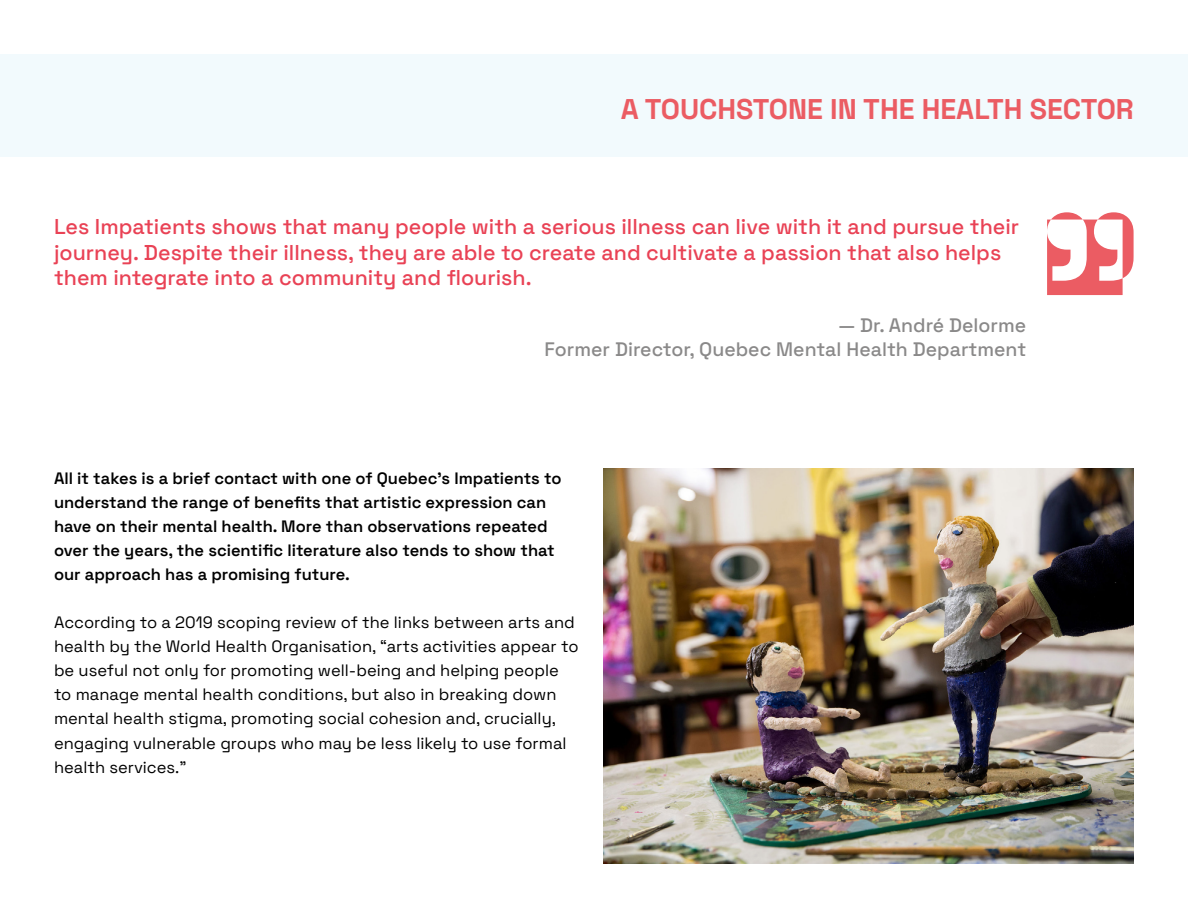
<style>
.page{position:relative;width:1188px;height:918px;background:#fff}
.page>*{position:absolute;margin:0;border:0;box-sizing:border-box;transform-origin:0 0}
.t1{font:700 28.5px "Space Grotesk";color:#eb5c63}
.t2{font:500 21.45px/25.8px "Space Grotesk";color:#e94255}
.t3{font:500 19.5px/23.4px "Space Grotesk";color:#8a8989;text-align:right}
.t4{font:16.5px/24px "Space Grotesk";color:#000}
.t5{font:600 16.5px/24px "Space Grotesk";color:#000}
</style>
<div class="page">
<div style="left:0;top:54px;width:1188px;height:103px;background:#f2fafd"></div>
<svg style="left:1047px;top:212px;width:87px;height:83px"></svg>
<img style="left:603px;top:468px;width:531px;height:396px">
<h1 class="t1" style="left:621px;top:89px;width:515px">A TOUCHSTONE IN THE HEALTH SECTOR</h1>
<h2 class="t2" style="left:54px;top:212px;width:967px">Les Impatients shows that many people with a serious illness can live with it and pursue their journey. Despite their illness, they are able to create and cultivate a passion that also helps them integrate into a community and flourish.</h2>
<p class="t3" style="left:545px;top:313px;width:483px">— Dr. André Delorme<br>Former Director, Quebec Mental Health Department</p>
<p class="t5" style="left:54px;top:466px;width:509px">All it takes is a brief contact with one of Quebec’s Impatients to understand the range of benefits that artistic expression can have on their mental health. More than observations repeated over the years, the scientific literature also tends to show that our approach has a promising future.</p>
<p class="t4" style="left:54px;top:610px;width:526px">According to a 2019 scoping review of the links between arts and health by the World Health Organisation, “arts activities appear to be useful not only for promoting well-being and helping people to manage mental health conditions, but also in breaking down mental health stigma, promoting social cohesion and, crucially, engaging vulnerable groups who may be less likely to use formal health services.”</p>
</div>
